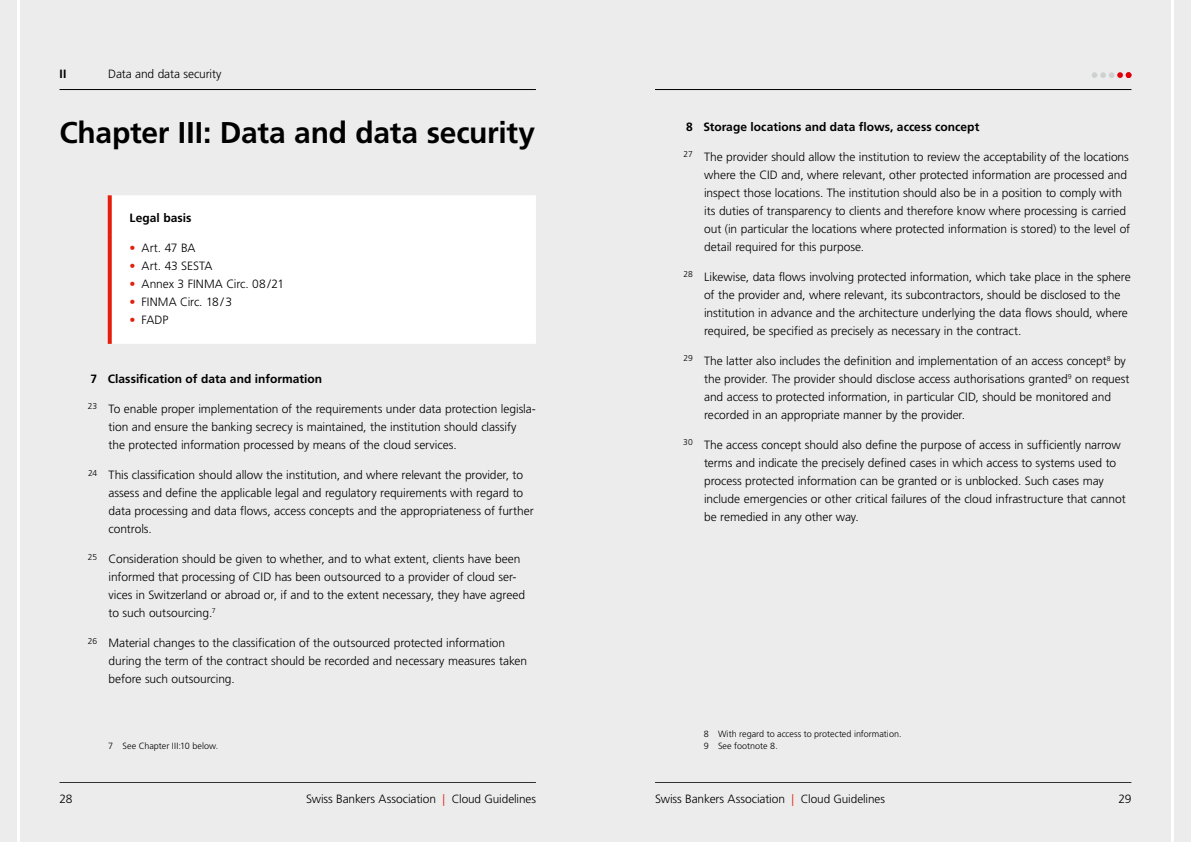
<style>
.page{position:relative;width:1191px;height:842px;background:#ececec}
.page>*{position:absolute;margin:0;border:0;box-sizing:border-box;transform-origin:0 0}
.t1{font:700 30px "Frutiger LT Std";letter-spacing:-.01em;color:#000}
.t2{font:300 12px/18px "Frutiger LT Std";letter-spacing:-.005em;color:#000}
.BOXTITEL{font:700 12px "Frutiger LT Std";color:#000}
.KAPITEL-NR{font:700 12px "Frutiger LT Std";color:#000}
.Fussnote{font:300 9px "Frutiger LT Std";color:#000}
.s1{color:#e41e0a}
.s2{font-size:11.8px;color:#e41e0a}
.s3{font-size:11.8px}
</style>
<div class="page">
<hr style="left:1171px;top:0;width:3px;height:842px;background:#fff">
<hr style="left:17px;top:0;width:2px;height:842px;background:#fff">
<div style="left:112px;top:195px;width:424px;height:149px;background:#fff"></div>
<svg style="left:108px;top:195px;width:4px;height:39px"></svg>
<svg style="left:108px;top:234px;width:4px;height:110px"></svg>
<hr style="left:655px;top:89px;width:476px;height:1px;background:#000">
<hr style="left:655px;top:782px;width:476px;height:1px;background:#000">
<hr style="left:60px;top:782px;width:476px;height:1px;background:#000">
<hr style="left:60px;top:89px;width:476px;height:1px;background:#000">
<svg style="left:1092px;top:72px;width:39px;height:6px"></svg>
<p class="KAPITEL-NR" style="left:60px;top:67px;width:8px">II</p>
<p class="t2" style="left:108px;top:65px;width:115px">Data and data security</p>
<p class="t1" style="left:60px;top:115px;width:477px">Chapter III: Data and data security</p>
<p class="BOXTITEL" style="left:130px;top:211px;width:63px">Legal basis</p>
<p class="t2" style="left:130px;top:239px;width:67px"><span class="s1">•</span> Art. 47 BA</p>
<p class="t2" style="left:130px;top:257px;width:84px"><span class="s1">•</span> Art. 43 SESTA</p>
<p class="t2" style="left:130px;top:275px;width:156px"><span class="s1">•</span> Annex 3 FINMA Circ. 08/21</p>
<p class="t2" style="left:130px;top:293px;width:104px"><span class="s1">•</span> FINMA Circ. 18/3</p>
<p class="t2" style="left:130px;top:311px;width:40px"><span class="s1">•</span> FADP</p>
<p class="BOXTITEL" style="left:90px;top:372px;width:233px">7 Classification of data and information</p>
<p class="t2" style="left:109px;top:400px;width:429px;text-indent:-21px"><sup>23</sup> To enable proper implementation of the requirements under data protection legisla&shy;tion and ensure the banking secrecy is maintained, the institution should classify the protected information processed by means of the cloud services.</p>
<p class="t2" style="left:109px;top:466px;width:426px;text-indent:-21px"><sup>24</sup> This classification should allow the institution, and where relevant the provider, to assess and define the applicable legal and regulatory requirements with regard to data processing and data flows, access concepts and the appropriateness of further controls.</p>
<p class="t2" style="left:109px;top:550px;width:418px;text-indent:-21px"><sup>25</sup> Consideration should be given to whether, and to what extent, clients have been informed that processing of CID has been outsourced to a provider of cloud ser&shy;vices in Switzerland or abroad or, if and to the extent necessary, they have agreed to such outsourcing.<sup>7</sup></p>
<p class="t2" style="left:109px;top:634px;width:420px;text-indent:-21px"><sup>26</sup> Material changes to the classification of the outsourced protected information during the term of the contract should be recorded and necessary measures taken before such outsourcing.</p>
<p class="Fussnote" style="left:108px;top:741px;width:111px">7 See Chapter III:10 below.</p>
<p class="BOXTITEL" style="left:686px;top:120px;width:295px">8 Storage locations and data flows, access concept</p>
<p class="t2" style="left:704px;top:148px;width:427px;text-indent:-21px"><sup>27</sup> The provider should allow the institution to review the acceptability of the locations where the CID and, where relevant, other protected information are processed and inspect those locations. The institution should also be in a position to comply with its duties of transparency to clients and therefore know where processing is carried out (in particular the locations where protected information is stored) to the level of detail required for this purpose.</p>
<p class="t2" style="left:704px;top:268px;width:428px;text-indent:-21px"><sup>28</sup> Likewise, data flows involving protected information, which take place in the sphere of the provider and, where relevant, its subcontractors, should be disclosed to the institution in advance and the architecture underlying the data flows should, where required, be specified as precisely as necessary in the contract.</p>
<p class="t2" style="left:704px;top:352px;width:427px;text-indent:-21px"><sup>29</sup> The latter also includes the definition and implementation of an access concept<sup>8</sup> by the provider. The provider should disclose access authorisations granted<sup>9</sup> on request and access to protected information, in particular CID, should be monitored and recorded in an appropriate manner by the provider.</p>
<p class="t2" style="left:704px;top:436px;width:423px;text-indent:-21px"><sup>30</sup> The access concept should also define the purpose of access in sufficiently narrow terms and indicate the precisely defined cases in which access to systems used to process protected information can be granted or is unblocked. Such cases may include emergencies or other critical failures of the cloud infrastructure that cannot be remedied in any other way.</p>
<p class="Fussnote" style="left:704px;top:729px;width:199px">8 With regard to access to protected information.</p>
<p class="Fussnote" style="left:704px;top:741px;width:75px">9 See footnote 8.</p>
<p class="t2" style="left:60px;top:790px;width:14px">28</p>
<p class="t2" style="left:306px;top:790px;width:231px">Swiss Bankers Association <span class="s2">|</span> <span class="s3">Cloud Guidelines</span></p>
<p class="t2" style="left:655px;top:790px;width:231px">Swiss Bankers Association <span class="s2">|</span> <span class="s3">Cloud Guidelines</span></p>
<p class="t2" style="left:1118px;top:790px;width:15px">29</p>
</div>
